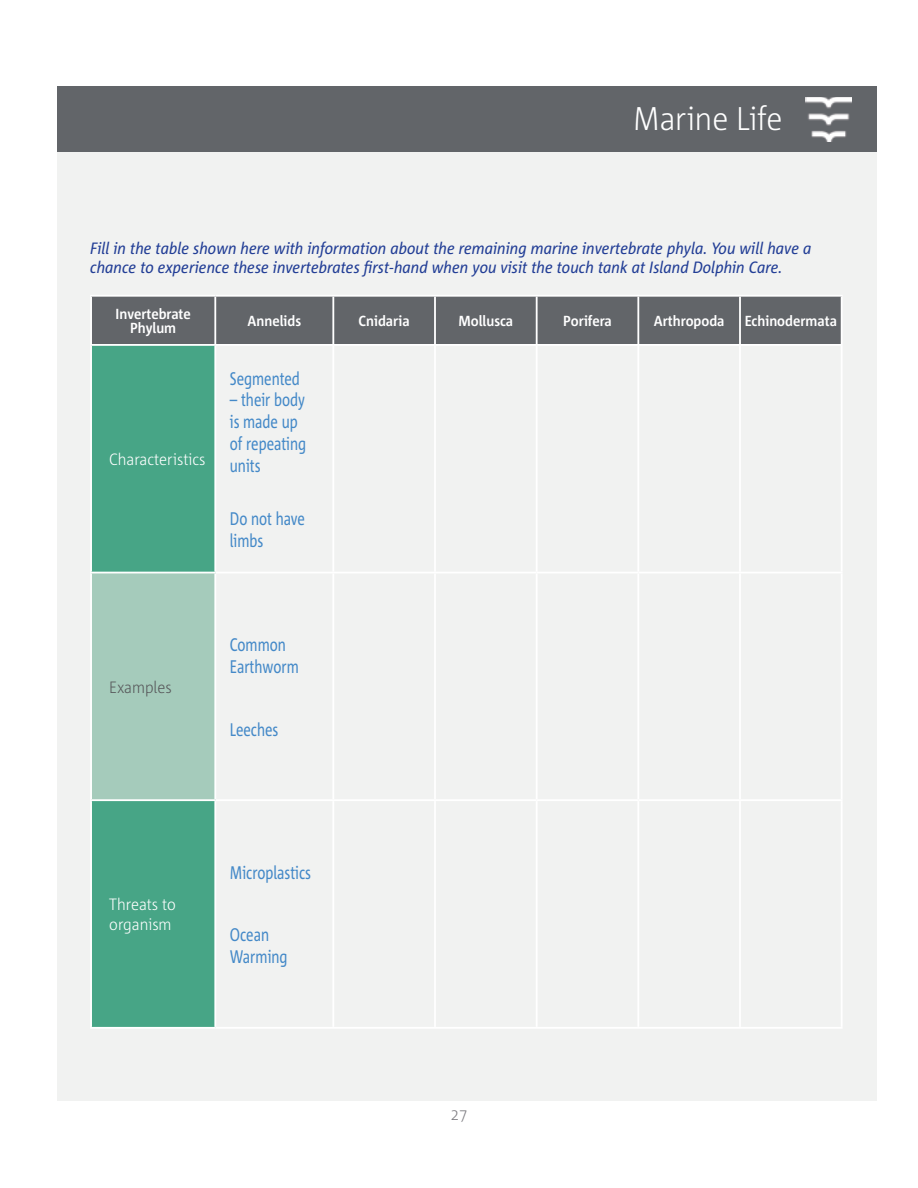
<style>
.page{position:relative;width:918px;height:1188px;background:#fff}
.page>*{position:absolute;margin:0;border:0;box-sizing:border-box;transform-origin:0 0}
.t1{font:300 32.85px "Corpid C1 s S Cd";color:#fff}
.t2{font:18.15px/21.9px "Corpid C1 s S Cd";color:#4489c8;scale:.83 1}
.t3{font:italic 16.35px/18.1px "Corpid C1 s S Cd";color:#223e96}
.t4{font:300 16.35px/20.1px "Corpid C1 s S Cd";color:#fff}
.t5{font:300 16.35px "Corpid C1 s S Cd";color:#58595b}
.t6{font:300 16.35px "Corpid C1 s S Cd";color:#7b7a7f}
.t7{font:700 14.55px/14.5px "Corpid C1 s S Cd";color:#fff;text-align:center}
</style>
<div class="page">
<div style="left:57px;top:142px;width:820px;height:959px;background:#f1f2f1"></div>
<div style="left:57px;top:86px;width:820px;height:65px;background:#626569"></div>
<img style="left:805px;top:97px;width:46px;height:45px">
<div style="left:92px;top:297px;width:749px;height:47px;background:#626569"></div>
<div style="left:92px;top:346px;width:122px;height:681px;background:#47a586"></div>
<div style="left:91px;top:573px;width:124px;height:227px;background:#a5cbbb"></div>
<hr style="left:332px;top:346px;width:2px;height:226px;background:#fff">
<hr style="left:434px;top:346px;width:2px;height:226px;background:#fff">
<hr style="left:536px;top:346px;width:2px;height:226px;background:#fff">
<hr style="left:637px;top:346px;width:2px;height:226px;background:#fff">
<hr style="left:739px;top:346px;width:2px;height:226px;background:#fff">
<hr style="left:841px;top:346px;width:2px;height:226px;background:#fff">
<hr style="left:215px;top:572px;width:220px;height:1px;background:#fff">
<hr style="left:332px;top:573px;width:2px;height:226px;background:#fff">
<hr style="left:435px;top:572px;width:102px;height:1px;background:#fff">
<hr style="left:434px;top:573px;width:2px;height:226px;background:#fff">
<hr style="left:537px;top:572px;width:101px;height:1px;background:#fff">
<hr style="left:536px;top:573px;width:2px;height:226px;background:#fff">
<hr style="left:638px;top:572px;width:102px;height:1px;background:#fff">
<hr style="left:637px;top:573px;width:2px;height:226px;background:#fff">
<hr style="left:740px;top:572px;width:103px;height:1px;background:#fff">
<hr style="left:739px;top:573px;width:2px;height:226px;background:#fff">
<hr style="left:841px;top:573px;width:2px;height:226px;background:#fff">
<hr style="left:215px;top:799px;width:220px;height:2px;background:#fff">
<hr style="left:332px;top:801px;width:2px;height:226px;background:#fff">
<hr style="left:435px;top:799px;width:102px;height:2px;background:#fff">
<hr style="left:434px;top:801px;width:2px;height:226px;background:#fff">
<hr style="left:537px;top:799px;width:101px;height:2px;background:#fff">
<hr style="left:536px;top:801px;width:2px;height:226px;background:#fff">
<hr style="left:638px;top:799px;width:102px;height:2px;background:#fff">
<hr style="left:637px;top:801px;width:2px;height:226px;background:#fff">
<hr style="left:740px;top:799px;width:103px;height:2px;background:#fff">
<hr style="left:739px;top:801px;width:2px;height:226px;background:#fff">
<hr style="left:841px;top:801px;width:2px;height:226px;background:#fff">
<hr style="left:215px;top:1027px;width:628px;height:2px;background:#fff">
<hr style="left:332px;top:297px;width:2px;height:47px;background:#fff">
<hr style="left:434px;top:297px;width:2px;height:47px;background:#fff">
<hr style="left:536px;top:297px;width:2px;height:47px;background:#fff">
<hr style="left:90px;top:346px;width:2px;height:226px;background:#fff">
<hr style="left:214px;top:346px;width:2px;height:226px;background:#fff">
<hr style="left:90px;top:572px;width:125px;height:1px;background:#fff">
<hr style="left:90px;top:573px;width:2px;height:226px;background:#fff">
<hr style="left:214px;top:573px;width:2px;height:226px;background:#fff">
<hr style="left:90px;top:799px;width:125px;height:2px;background:#fff">
<hr style="left:90px;top:801px;width:2px;height:226px;background:#fff">
<hr style="left:214px;top:801px;width:2px;height:226px;background:#fff">
<hr style="left:90px;top:1027px;width:125px;height:2px;background:#fff">
<hr style="left:214px;top:297px;width:2px;height:47px;background:#fff">
<hr style="left:90px;top:295px;width:125px;height:2px;background:#fff">
<hr style="left:90px;top:297px;width:2px;height:47px;background:#fff">
<hr style="left:215px;top:295px;width:525px;height:2px;background:#fff">
<hr style="left:637px;top:297px;width:2px;height:47px;background:#fff">
<hr style="left:740px;top:295px;width:103px;height:2px;background:#fff">
<hr style="left:739px;top:297px;width:2px;height:47px;background:#fff">
<hr style="left:841px;top:297px;width:2px;height:47px;background:#fff">
<hr style="left:90px;top:344px;width:753px;height:2px;background:#fff">
<h1 class="t1" style="left:633px;top:104px;width:151px">Marine Life</h1>
<p class="t3" style="left:90px;top:240px;width:723px">Fill in the table shown here with information about the remaining marine invertebrate phyla. You will have a chance to experience these invertebrates first-hand when you visit the touch tank at Island Dolphin Care.</p>
<p class="t7" style="left:116px;top:307px;width:77px">Invertebrate<br>Phylum</p>
<p class="t7" style="left:248px;top:314px;width:55px">Annelids</p>
<p class="t7" style="left:359px;top:314px;width:53px">Cnidaria</p>
<p class="t7" style="left:458px;top:314px;width:56px">Mollusca</p>
<p class="t7" style="left:563px;top:314px;width:50px">Porifera</p>
<p class="t7" style="left:654px;top:314px;width:72px">Arthropoda</p>
<p class="t7" style="left:745px;top:314px;width:94px">Echinodermata</p>
<p class="t4" style="left:109px;top:450px;width:98px">Characteristics</p>
<p class="t2" style="left:230px;top:368px;width:86px">Segmented</p>
<p class="t2" style="left:230px;top:390px;width:93px">– their body is made up of repeating units</p>
<p class="t2" style="left:230px;top:509px;width:92px">Do not have limbs</p>
<p class="t5" style="left:109px;top:680px;width:64px">Examples</p>
<p class="t2" style="left:230px;top:635px;width:85px">Common<br>Earthworm</p>
<p class="t2" style="left:230px;top:719px;width:60px">Leeches</p>
<p class="t4" style="left:109px;top:895px;width:68px">Threats to organism</p>
<p class="t2" style="left:230px;top:862px;width:99px">Microplastics</p>
<p class="t2" style="left:230px;top:925px;width:71px">Ocean<br>Warming</p>
<p class="t6" style="left:451px;top:1108px;width:18px">27</p>
</div>
